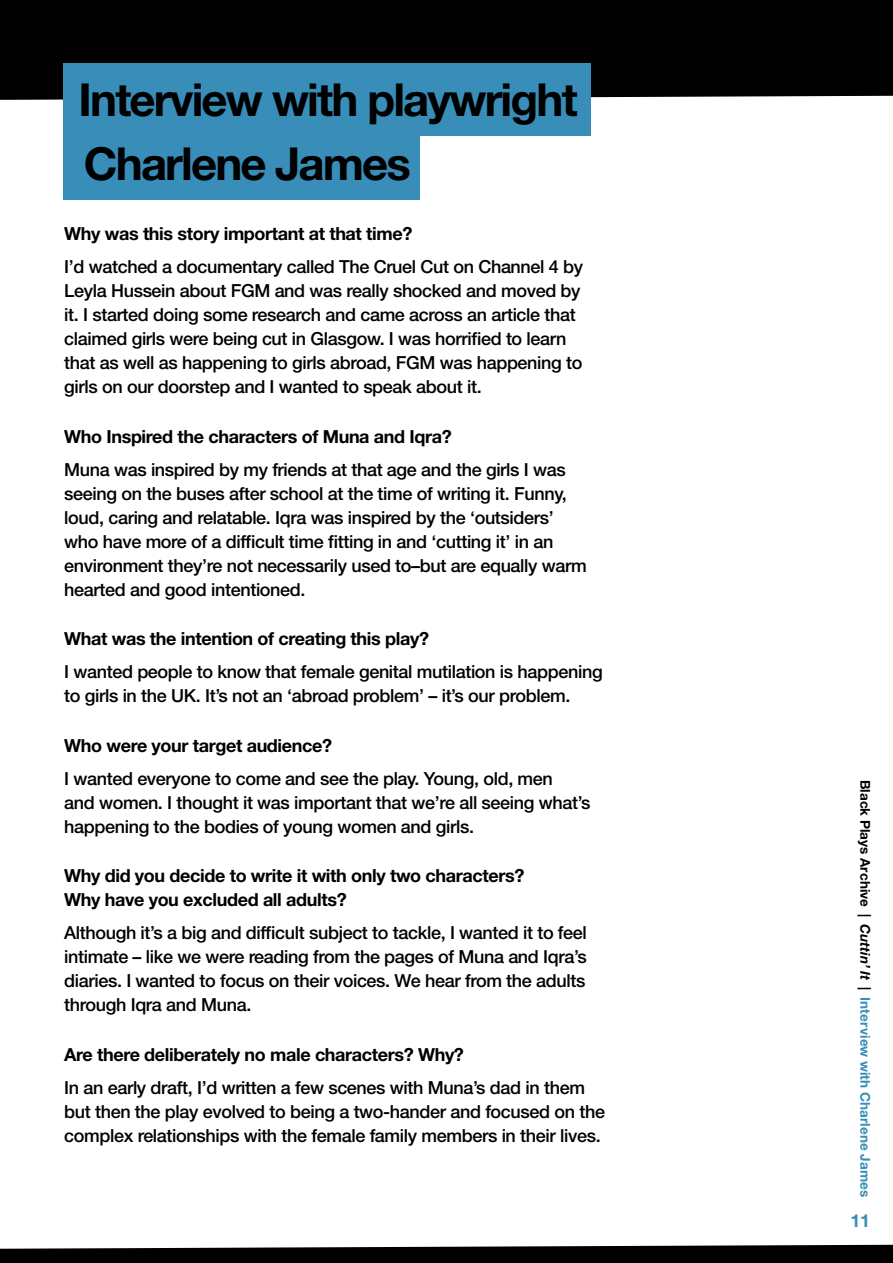
<style>
.page{position:relative;width:893px;height:1263px;background:#fff}
.page>*{position:absolute;margin:0;border:0;box-sizing:border-box;transform-origin:0 0}
.t1{font:700 45.6px/63.8px "Helvetica Neue LT Std";letter-spacing:-.04em;color:#000}
.t2{font:500 18px/24px "Helvetica Neue LT Std";letter-spacing:-.02em;color:#000}
.t3{font:700 18px/24px "Helvetica Neue LT Std";letter-spacing:-.02em;color:#000}
.t4{font:700 18px "Helvetica Neue LT Std";color:#388eb8}
.t5{font:700 13.5px "Helvetica Neue LT Std";letter-spacing:.01em;color:#388eb8}
.s1{color:#000}
.s2{font-style:italic;color:#000}
</style>
<div class="page">
<div style="left:0;top:0;width:893px;height:100px;background:#000"></div>
<svg style="left:0;top:1245px;width:893px;height:18px;background:#181818"></svg>
<div style="left:63px;top:64px;width:528px;height:72px;background:#388eb8"></div>
<div style="left:63px;top:128px;width:357px;height:72px;background:#388eb8"></div>
<h1 class="t1" style="left:79px;top:67px;width:501px">Interview with playwright<br>Charlene James</h1>
<p class="t3" style="left:64px;top:222px;width:350px">Why was this story important at that time?</p>
<p class="t2" style="left:64px;top:255px;width:520px">I’d watched a documentary called The Cruel Cut on Channel 4 by Leyla Hussein about FGM and was really shocked and moved by it. I started doing some research and came across an article that claimed girls were being cut in Glasgow. I was horrified to learn that as well as happening to girls abroad, FGM was happening to girls on our doorstep and I wanted to speak about it.</p>
<p class="t3" style="left:64px;top:424px;width:389px">Who Inspired the characters of Muna and Iqra?</p>
<p class="t2" style="left:64px;top:457px;width:524px">Muna was inspired by my friends at that age and the girls I was seeing on the buses after school at the time of writing it. Funny, loud, caring and relatable. Iqra was inspired by the ‘outsiders’ who have more of a difficult time fitting in and ‘cutting it’ in an environment they’re not necessarily used to–but are equally warm hearted and good intentioned.</p>
<p class="t3" style="left:64px;top:626px;width:366px">What was the intention of creating this play?</p>
<p class="t2" style="left:64px;top:660px;width:540px">I wanted people to know that female genital mutilation is happening to girls in the UK. It’s not an ‘abroad problem’ – it’s our problem.</p>
<p class="t3" style="left:64px;top:733px;width:269px">Who were your target audience?</p>
<p class="t2" style="left:64px;top:766px;width:528px">I wanted everyone to come and see the play. Young, old, men<br>and women. I thought it was important that we’re all seeing what’s happening to the bodies of young women and girls.</p>
<p class="t3" style="left:64px;top:863px;width:462px">Why did you decide to write it with only two characters?<br>Why have you excluded all adults?</p>
<p class="t2" style="left:64px;top:921px;width:524px;text-align:justify">Although it’s a big and difficult subject to tackle, I wanted it to feel intimate – like we were reading from the pages of Muna and Iqra’s diaries. I wanted to focus on their voices. We hear from the adults through Iqra and Muna.</p>
<p class="t3" style="left:64px;top:1042px;width:401px">Are there deliberately no male characters? Why?</p>
<p class="t2" style="left:64px;top:1075px;width:542px">In an early draft, I’d written a few scenes with Muna’s dad in them but then the play evolved to being a two-hander and focused on the complex relationships with the female family members in their lives.</p>
<p class="t5" style="left:874px;top:780px;width:419px;rotate:90deg"><span class="s1">Black Plays Archive |</span> <span class="s2">Cuttin’ It</span> <span class="s1">|</span> Interview with Charlene James</p>
<p class="t4" style="left:851px;top:1209px;width:21px">11</p>
</div>
